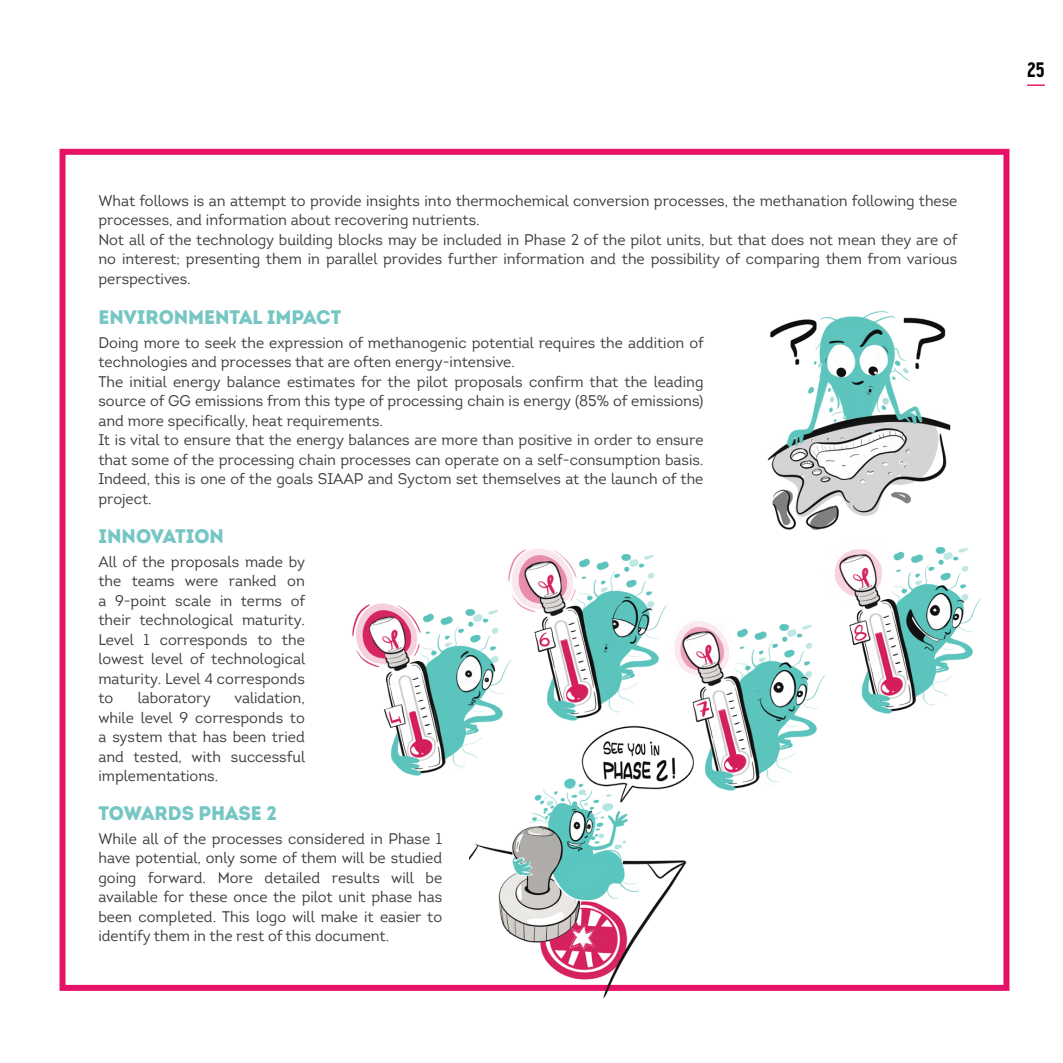
<style>
.page{position:relative;width:1063px;height:1063px;background:#fff}
.page>*{position:absolute;margin:0;border:0;box-sizing:border-box;transform-origin:0 0}
.t1{font:900 19.5px "Intro";color:#76c6c3}
.t2{font:19.5px "Cervo Neue Bold Neue";color:#000}
.t3{font:15px/19.5px "Intro";color:#3c3c3b;text-align:justify}
</style>
<div class="page">
<svg style="left:1027px;top:84px;width:18px;height:2px"></svg>
<div style="left:60px;top:149px;width:949px;height:842px;border:6px solid #e61267"></div>
<img style="left:352px;top:603px;width:153px;height:173px">
<img style="left:505px;top:548px;width:162px;height:173px">
<img style="left:663px;top:617px;width:156px;height:174px">
<img style="left:819px;top:547px;width:162px;height:167px">
<img style="left:767px;top:311px;width:184px;height:219px">
<img style="left:470px;top:723px;width:252px;height:275px">
<p class="t3" style="left:98px;top:191px;width:861px;text-align:left">What follows is an attempt to provide insights into thermochemical conversion processes, the methanation following these processes, and information about recovering nutrients.<br>Not all of the technology building blocks may be included in Phase 2 of the pilot units, but that does not mean they are of no interest; presenting them in parallel provides further information and the possibility of comparing them from various perspectives.</p>
<h1 class="t1" style="left:98px;top:304px;width:245px">ENVIRONMENTAL IMPACT</h1>
<p class="t3" style="left:98px;top:333px;width:607px;text-align:left">Doing more to seek the expression of methanogenic potential requires the addition of technologies and processes that are often energy-intensive.<br>The initial energy balance estimates for the pilot proposals confirm that the leading source of GG emissions from this type of processing chain is energy (85% of emissions) and more specifically, heat requirements.<br>It is vital to ensure that the energy balances are more than positive in order to ensure that some of the processing chain processes can operate on a self-consumption basis.<br>Indeed, this is one of the goals SIAAP and Syctom set themselves at the launch of the project.</p>
<h1 class="t1" style="left:98px;top:523px;width:127px">INNOVATION</h1>
<p class="t3" style="left:98px;top:552px;width:208px">All of the proposals made by the teams were ranked on a 9-point scale in terms of their technological maturity.<br>Level 1 corresponds to the lowest level of technological maturity. Level 4 corresponds to</p>
<p class="t3" style="left:98px;top:688px;width:208px;text-indent:136px">validation, while level 9 corresponds to a system that has been tried and tested, with successful implementations.</p>
<h1 class="t1" style="left:98px;top:800px;width:180px">TOWARDS PHASE 2</h1>
<p class="t3" style="left:98px;top:829px;width:345px">While all of the processes considered in Phase 1 have potential, only some of them will be studied going forward. More detailed results will be available for these once the pilot unit phase has been completed. This logo will make it easier to identify them in the rest of this document.</p>
<p class="t3" style="left:138px;top:688px;width:74px">laboratory</p>
<h1 class="t2" style="left:1027px;top:56px;width:19px">25</h1>
</div>
